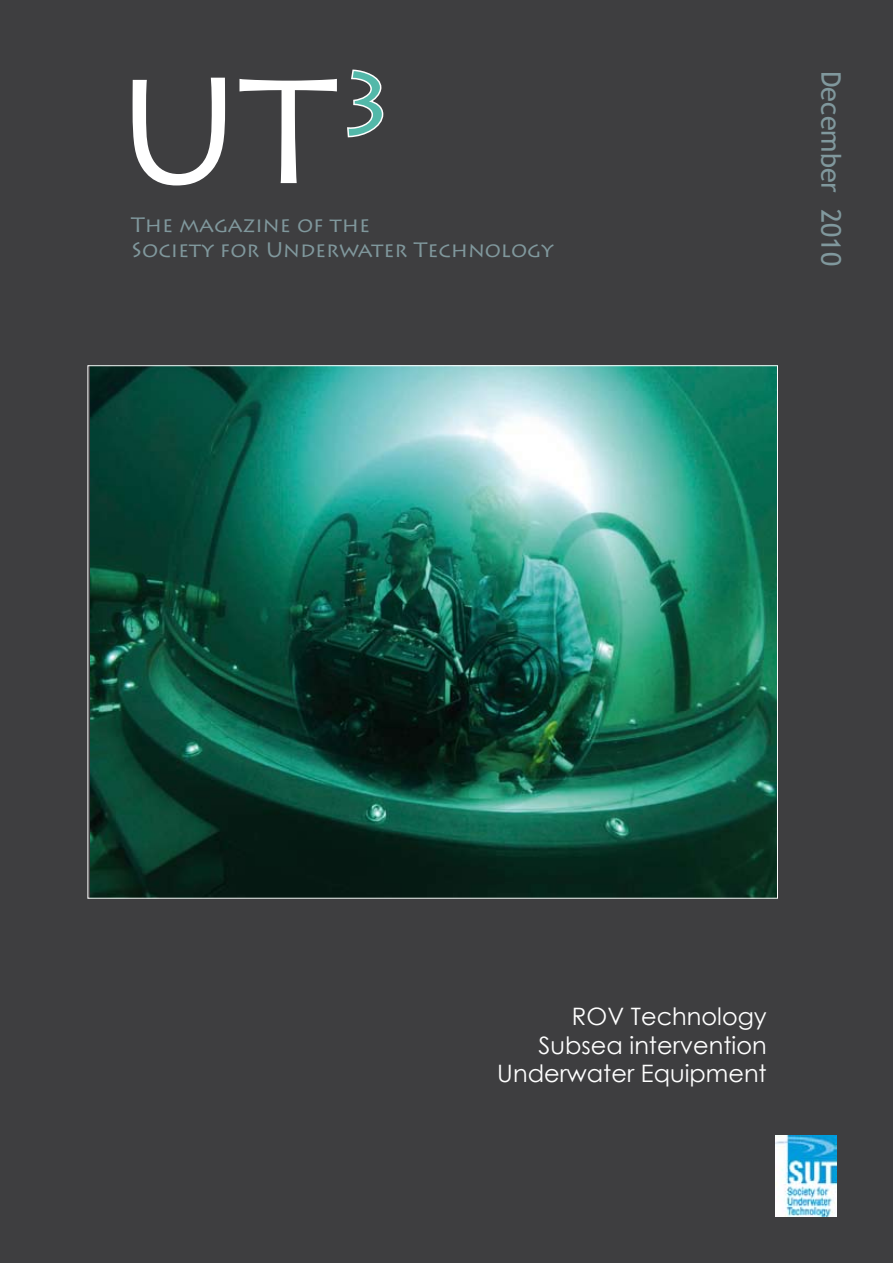
<style>
.page{position:relative;width:893px;height:1263px;background:#3e3e40}
.page>*{position:absolute;margin:0;border:0;box-sizing:border-box;transform-origin:0 0}
.t1{font:148.5px "Lithos Pro";color:#fff}
.t2{font:27px "Trebuchet MS";color:#80989d}
.t3{font:24px/28.8px "Century Gothic";color:#fff;text-align:right}
.t4{font:21px/25.2px "Lithos Pro";color:#80989d}
</style>
<div class="page">
<svg style="left:345px;top:68px;width:40px;height:71px"></svg>
<img style="left:775px;top:1135px;width:62px;height:82px">
<img style="left:90px;top:367px;width:686px;height:529px">
<h1 class="t1" style="left:116px;top:46px;width:283px">UT<sup>3</sup></h1>
<p class="t4" style="left:131px;top:212px;width:424px">The magazine of the<br>Society for Underwater Technology</p>
<p class="t2" style="left:847px;top:71px;width:196px;rotate:90deg">December 2010</p>
<p class="t3" style="left:497px;top:1001px;width:271px">ROV Technology<br>Subsea intervention<br>Underwater Equipment</p>
</div>
